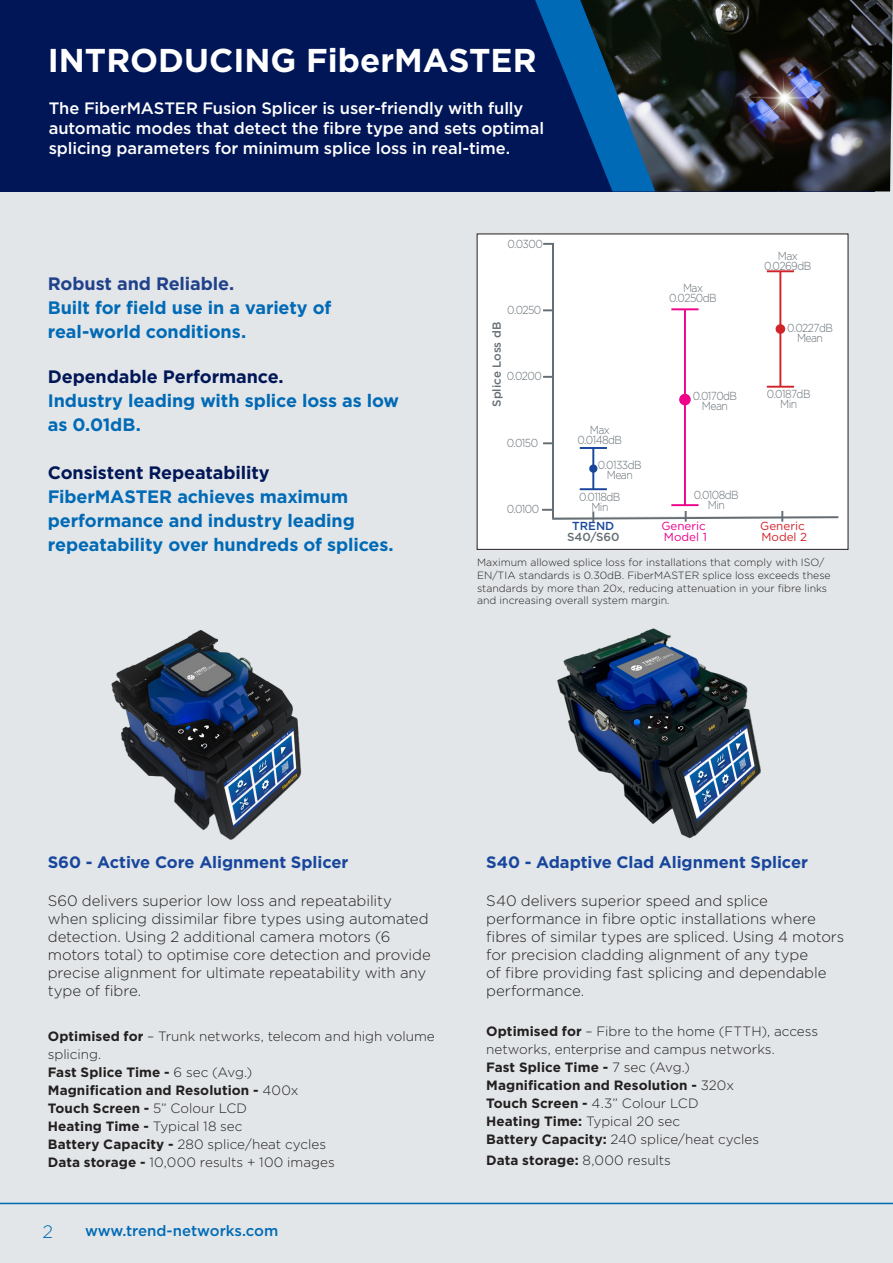
<style>
.page{position:relative;width:893px;height:1263px;background:#e2e6e8}
.page>*{position:absolute;margin:0;border:0;box-sizing:border-box;transform-origin:0 0}
.t1{font:700 33px "Gotham";color:#fff}
.Body{font:700 18px/24px "Gotham";letter-spacing:-.005em;color:#016ab6}
.Body-2{font:700 18px "Gotham";letter-spacing:-.005em;color:#011657}
.Body-3{font:700 18px "Gotham";letter-spacing:-.005em;color:#21428b}
.t2{font:300 18px "Gotham";color:#016ab6}
.Body-4{font:500 16.5px/19.8px "Gotham";letter-spacing:-.005em;color:#fff}
.t3{font:700 16.5px "Gotham";letter-spacing:-.005em;color:#18469d}
.t4{font:300 15px/18px "Gotham";letter-spacing:-.005em;color:#231f20}
.t5{font:500 15px "Gotham";color:#016ab6}
.Body-5{font:300 13.5px/18px "Gotham";color:#231f20}
.Body-6{font:700 13.5px "Gotham";letter-spacing:.005em;color:#231f20}
.t6{font:300 11.7px/10.1px "Gotham";letter-spacing:-.05em;color:#646e74;text-align:center;scale:.9 1}
.t7{font:500 11.7px/10.1px "Gotham";color:#646e74;text-align:center}
.t8{font:11.7px/10.1px "Gotham";color:#d1232a}
.t9{font:11.7px/10.1px "Gotham";color:#ed028c}
.t10{font:300 10.5px/12.6px "Gotham";color:#231f20}
.s1{color:#18469d}
.s2{font-weight:700}
.s3{font-weight:300}
</style>
<div class="page">
<hr style="left:0;top:1203px;width:893px;height:1px;background:#016ab6">
<div style="left:0;top:0;width:874px;height:191px;background:#011657"></div>
<svg style="left:535px;top:0;width:46px;height:113px"></svg>
<img style="left:581px;top:0;width:312px;height:191px">
<div style="left:477px;top:234px;width:371px;height:315px;background:#fff"></div>
<hr style="left:552px;top:243px;width:2px;height:275px;background:#646e74">
<svg style="left:543px;top:442px;width:9px;height:2px"></svg>
<svg style="left:543px;top:376px;width:9px;height:2px"></svg>
<svg style="left:543px;top:309px;width:9px;height:2px"></svg>
<svg style="left:543px;top:243px;width:9px;height:2px"></svg>
<div style="left:589px;top:464px;width:8px;height:9px;background:#18469d;border-radius:50%"></div>
<hr style="left:580px;top:447px;width:27px;height:2px;background:#18469d">
<hr style="left:580px;top:488px;width:27px;height:2px;background:#18469d">
<hr style="left:592px;top:448px;width:2px;height:41px;background:#18469d">
<div style="left:776px;top:324px;width:9px;height:10px;background:#d1232a;border-radius:50%"></div>
<hr style="left:767px;top:270px;width:27px;height:2px;background:#d1232a">
<hr style="left:767px;top:386px;width:27px;height:2px;background:#d1232a">
<hr style="left:779px;top:271px;width:2px;height:116px;background:#d1232a">
<div style="left:680px;top:395px;width:10px;height:9px;background:#ed028c;border-radius:50%"></div>
<div style="left:679px;top:394px;width:12px;height:11px;border:2px solid #ed028c;border-radius:50%"></div>
<hr style="left:671px;top:308px;width:27px;height:2px;background:#ed028c">
<hr style="left:671px;top:504px;width:27px;height:2px;background:#ed028c">
<hr style="left:684px;top:309px;width:2px;height:196px;background:#ed028c">
<svg style="left:542px;top:509px;width:296px;height:13px"></svg>
<img style="left:557px;top:628px;width:204px;height:211px">
<img style="left:111px;top:630px;width:191px;height:210px">
<p class="t1" style="left:48px;top:39px;width:490px">INTRODUCING FiberMASTER</p>
<p class="Body-4" style="left:49px;top:98px;width:497px">The FiberMASTER Fusion Splicer is user-friendly with fully automatic modes that detect the fibre type and sets optimal splicing parameters for minimum splice loss in real-time.</p>
<p class="Body-3" style="left:48px;top:272px;width:188px">Robust and Reliable.</p>
<p class="Body" style="left:48px;top:296px;width:285px">Built for field use in a variety of</p>
<p class="Body" style="left:48px;top:320px;width:200px">real-world conditions.</p>
<p class="Body-2" style="left:48px;top:365px;width:237px">Dependable Performance.</p>
<p class="Body" style="left:48px;top:389px;width:353px">Industry leading with splice loss as low</p>
<p class="Body" style="left:48px;top:413px;width:95px">as 0.01dB.</p>
<p class="Body-2" style="left:48px;top:461px;width:223px">Consistent Repeatability</p>
<p class="Body" style="left:48px;top:485px;width:347px">FiberMASTER achieves maximum performance and industry leading repeatability over hundreds of splices.</p>
<p class="t6" style="left:507px;top:238px;width:41px">0.0300</p>
<p class="t6" style="left:507px;top:304px;width:39px">0.0250</p>
<p class="t7" style="left:491px;top:407px;width:86px;rotate:-90deg">Splice Loss dB</p>
<p class="t6" style="left:507px;top:371px;width:41px">0.0200</p>
<p class="t6" style="left:507px;top:437px;width:36px">0.0150</p>
<p class="t6" style="left:507px;top:504px;width:38px">0.0100</p>
<p class="t6" style="left:669px;top:282px;width:54px">Max<br>0.0250dB</p>
<p class="t6" style="left:577px;top:425px;width:51px">Max<br>0.0148dB</p>
<p class="t6" style="left:598px;top:459px;width:50px">0.0133dB<br>Mean</p>
<p class="t6" style="left:579px;top:491px;width:47px">0.0118dB<br>Min</p>
<p class="t7" style="left:567px;top:521px;width:54px"><span class="s1">TREND<br></span>S40/S60</p>
<p class="t6" style="left:693px;top:390px;width:51px">0.0170dB<br>Mean</p>
<p class="t6" style="left:694px;top:490px;width:52px">0.0108dB<br>Min</p>
<p class="t9" style="left:661px;top:521px;width:47px">Generic<br>Model 1</p>
<p class="t6" style="left:764px;top:250px;width:54px">Max<br>0.0269dB</p>
<p class="t6" style="left:787px;top:323px;width:52px">0.0227dB<br>Mean</p>
<p class="t6" style="left:767px;top:389px;width:50px">0.0187dB<br>Min</p>
<p class="t8" style="left:760px;top:521px;width:48px">Generic<br>Model 2</p>
<p class="t10" style="left:477px;top:556px;width:355px">Maximum allowed splice loss for installations that comply with ISO/ EN/TIA standards is 0.30dB. FiberMASTER splice loss exceeds these standards by more than 20x, reducing attenuation in your fibre links and increasing overall system margin.</p>
<h2 class="t3" style="left:48px;top:851px;width:302px">S60 - Active Core Alignment Splicer</h2>
<h2 class="t4" style="left:48px;top:891px;width:385px">S60 delivers superior low loss and repeatability when splicing dissimilar fibre types using automated detection. Using 2 additional camera motors (6 motors total) to optimise core detection and provide precise alignment for ultimate repeatability with any type of fibre.</h2>
<p class="Body-5" style="left:48px;top:1027px;width:388px"><span class="s2">Optimised for</span> – Trunk networks, telecom and high volume splicing.</p>
<p class="Body-6" style="left:48px;top:1063px;width:206px">Fast Splice Time - <span class="s3">6 sec (Avg.)</span></p>
<p class="Body-6" style="left:48px;top:1081px;width:252px">Magnification and Resolution - <span class="s3">400x</span></p>
<p class="Body-6" style="left:48px;top:1099px;width:201px">Touch Screen - <span class="s3">5” Colour LCD</span></p>
<p class="Body-6" style="left:48px;top:1117px;width:196px">Heating Time - <span class="s3">Typical 18 sec</span></p>
<p class="Body-5" style="left:48px;top:1135px;width:280px"><span class="s2">Battery Capacity -</span> 280 splice/heat cycles</p>
<p class="Body-5" style="left:48px;top:1153px;width:289px"><span class="s2">Data storage -</span> 10,000 results + 100 images</p>
<p class="t2" style="left:43px;top:1220px;width:12px">2</p>
<p class="t5" style="left:85px;top:1221px;width:195px">www.trend-networks.com</p>
<h2 class="t3" style="left:486px;top:851px;width:323px">S40 - Adaptive Clad Alignment Splicer</h2>
<h2 class="t4" style="left:486px;top:891px;width:360px">S40 delivers superior speed and splice performance in fibre optic installations where fibres of similar types are spliced. Using 4 motors for precision cladding alignment of any type<br>of fibre providing fast splicing and dependable performance.</h2>
<p class="Body-5" style="left:486px;top:1022px;width:334px"><span class="s2">Optimised for</span> – Fibre to the home (FTTH), access networks, enterprise and campus networks.</p>
<p class="Body-6" style="left:486px;top:1059px;width:205px">Fast Splice Time - <span class="s3">7 sec (Avg.)</span></p>
<p class="Body-6" style="left:486px;top:1077px;width:249px">Magnification and Resolution - <span class="s3">320x</span></p>
<p class="Body-5" style="left:486px;top:1094px;width:214px"><span class="s2">Touch Screen -</span> 4.3” Colour LCD</p>
<p class="Body-6" style="left:486px;top:1113px;width:195px">Heating Time: <span class="s3">Typical 20 sec</span></p>
<p class="Body-5" style="left:486px;top:1130px;width:274px"><span class="s2">Battery Capacity:</span> 240 splice/heat cycles</p>
<p class="Body-6" style="left:486px;top:1152px;width:186px">Data storage: <span class="s3">8,000 results</span></p>
</div>
